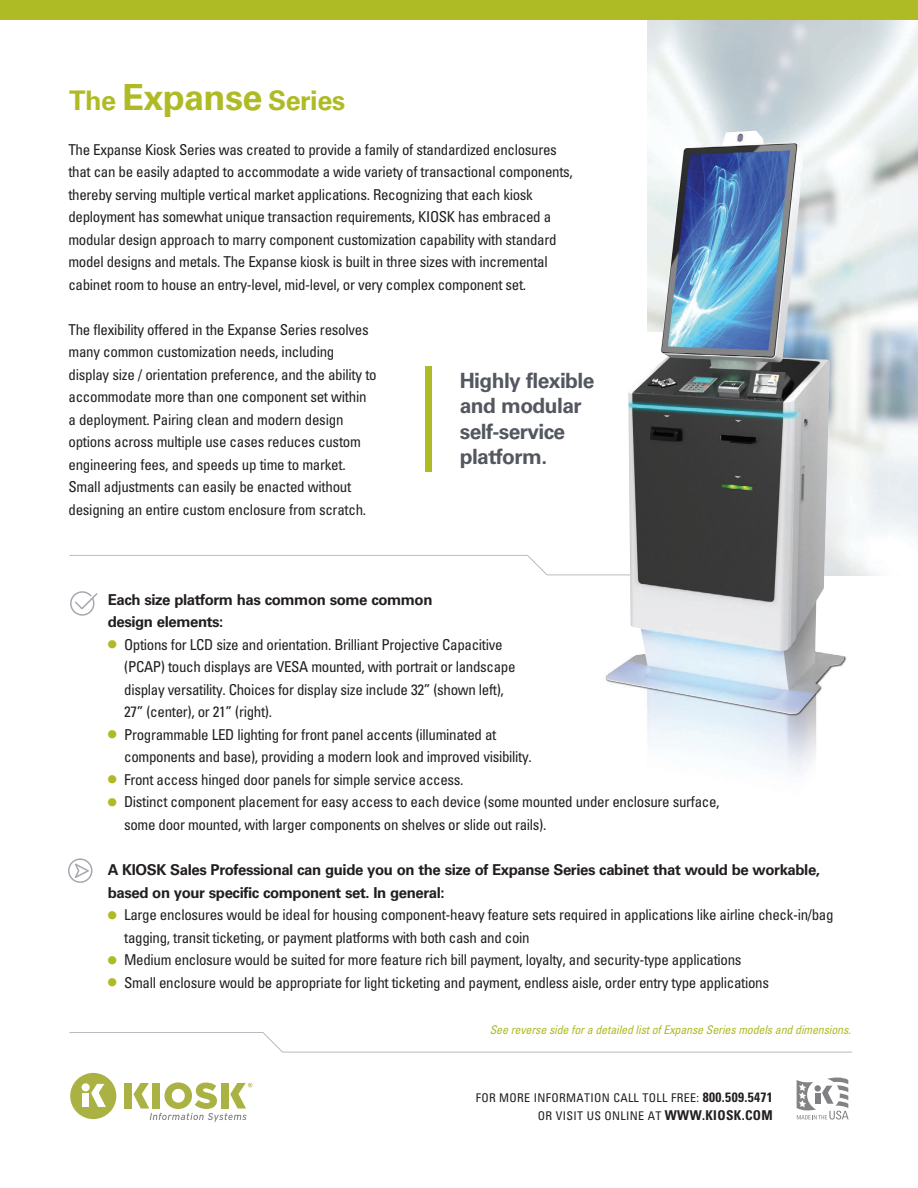
<style>
.page{position:relative;width:918px;height:1188px;background:#fff}
.page>*{position:absolute;margin:0;border:0;box-sizing:border-box;transform-origin:0 0}
.t1{font:700 27px "Univers LT Std";letter-spacing:-.015em;color:#afbb25}
.t2{font:700 21px/25.5px "Univers LT Std";letter-spacing:-.03em;color:#535860}
.t3{font:condensed 15px/22.5px "Univers LT Std";letter-spacing:-.02em;color:#231f20}
.t4{font:700 15px/22.5px "Univers LT Std";letter-spacing:-.03em;color:#231f20}
.t5{font:condensed 12px/18px "Univers LT Std";letter-spacing:.025em;color:#231f20;text-align:right}
.t6{font:italic condensed 12px "Univers LT Std";letter-spacing:-.015em;color:#afbb25}
.s1{font-size:36px}
.s2{font-size:27px;color:#afbb25}
.s3{font-weight:700;font-size:13.5px}
</style>
<div class="page">
<img style="left:584px;top:575px;width:295px;height:197px">
<div style="left:70px;top:1073px;width:46px;height:46px;background:#a9b242;border-radius:50%"></div>
<div style="left:82px;top:1093px;width:7px;height:14px;background:#fff"></div>
<svg style="left:91px;top:1084px;width:15px;height:23px"></svg>
<div style="left:82px;top:1083px;width:8px;height:8px;background:#fff;border-radius:50%"></div>
<div style="left:125px;top:1083px;width:7px;height:26px;background:#a9b242"></div>
<svg style="left:133px;top:1082px;width:119px;height:40px"></svg>
<svg style="left:797px;top:1077px;width:52px;height:43px"></svg>
<div style="left:815px;top:1085px;width:6px;height:7px;background:#808083;border-radius:50%"></div>
<div style="left:0;top:0;width:918px;height:20px;background:#afbb25"></div>
<div style="left:425px;top:366px;width:7px;height:106px;background:#afbb25"></div>
<svg style="left:70px;top:591px;width:28px;height:25px"></svg>
<svg style="left:68px;top:858px;width:24px;height:25px"></svg>
<svg style="left:69px;top:1032px;width:783px;height:20px"></svg>
<svg style="left:69px;top:555px;width:537px;height:20px"></svg>
<img style="left:606px;top:131px;width:238px;height:583px">
<h1 class="t1" style="left:69px;top:90px;width:278px">The <span class="s1">Expanse</span> Series</h1>
<p class="t3" style="left:68px;top:140px;width:506px">The Expanse Kiosk Series was created to provide a family of standardized enclosures that can be easily adapted to accommodate a wide variety of transactional components, thereby serving multiple vertical market applications. Recognizing that each kiosk deployment has somewhat unique transaction requirements, KIOSK has embraced a modular design approach to marry component customization capability with standard model designs and metals. The Expanse kiosk is built in three sizes with incremental cabinet room to house an entry-level, mid-level, or very complex component set.</p>
<p class="t3" style="left:68px;top:320px;width:310px">The flexibility offered in the Expanse Series resolves many common customization needs, including display size / orientation preference, and the ability to accommodate more than one component set within a deployment. Pairing clean and modern design options across multiple use cases reduces custom engineering fees, and speeds up time to market.<br>Small adjustments can easily be enacted without designing an entire custom enclosure from scratch.</p>
<h2 class="t2" style="left:460px;top:369px;width:136px">Highly flexible and modular self-service platform.</h2>
<p class="t4" style="left:108px;top:589px;width:326px">Each size platform has common some common design elements:</p>
<p class="t3" style="left:124px;top:634px;width:393px;text-indent:-16px"><span class="s2">•</span> Options for LCD size and orientation. Brilliant Projective Capacitive (PCAP) touch displays are VESA mounted, with portrait or landscape display versatility. Choices for display size include 32” (shown left), 27” (center), or 21” (right).</p>
<p class="t3" style="left:124px;top:724px;width:409px;text-indent:-16px"><span class="s2">•</span> Programmable LED lighting for front panel accents (illuminated at components and base), providing a modern look and improved visibility.</p>
<p class="t3" style="left:108px;top:769px;width:357px"><span class="s2">•</span> Front access hinged door panels for simple service access.</p>
<p class="t3" style="left:124px;top:792px;width:597px;text-indent:-16px"><span class="s2">•</span> Distinct component placement for easy access to each device (some mounted under enclosure surface, some door mounted, with larger components on shelves or slide out rails).</p>
<p class="t4" style="left:108px;top:860px;width:714px">A KIOSK Sales Professional can guide you on the size of Expanse Series cabinet that would be workable, based on your specific component set. In general:</p>
<p class="t3" style="left:124px;top:905px;width:711px;text-indent:-16px"><span class="s2">•</span> Large enclosures would be ideal for housing component-heavy feature sets required in applications like airline check-in/bag tagging, transit ticketing, or payment platforms with both cash and coin</p>
<p class="t3" style="left:108px;top:950px;width:635px"><span class="s2">•</span> Medium enclosure would be suited for more feature rich bill payment, loyalty, and security-type applications</p>
<p class="t3" style="left:108px;top:973px;width:663px"><span class="s2">•</span> Small enclosure would be appropriate for light ticketing and payment, endless aisle, order entry type applications</p>
<p class="t6" style="left:490px;top:1023px;width:363px">See reverse side for a detailed list of Expanse Series models and dimensions.</p>
<p class="t5" style="left:476px;top:1090px;width:299px">FOR MORE INFORMATION CALL TOLL FREE: <span class="s3">800.509.5471<br></span>OR VISIT US ONLINE AT <span class="s3">WWW.KIOSK.COM</span></p>
</div>
